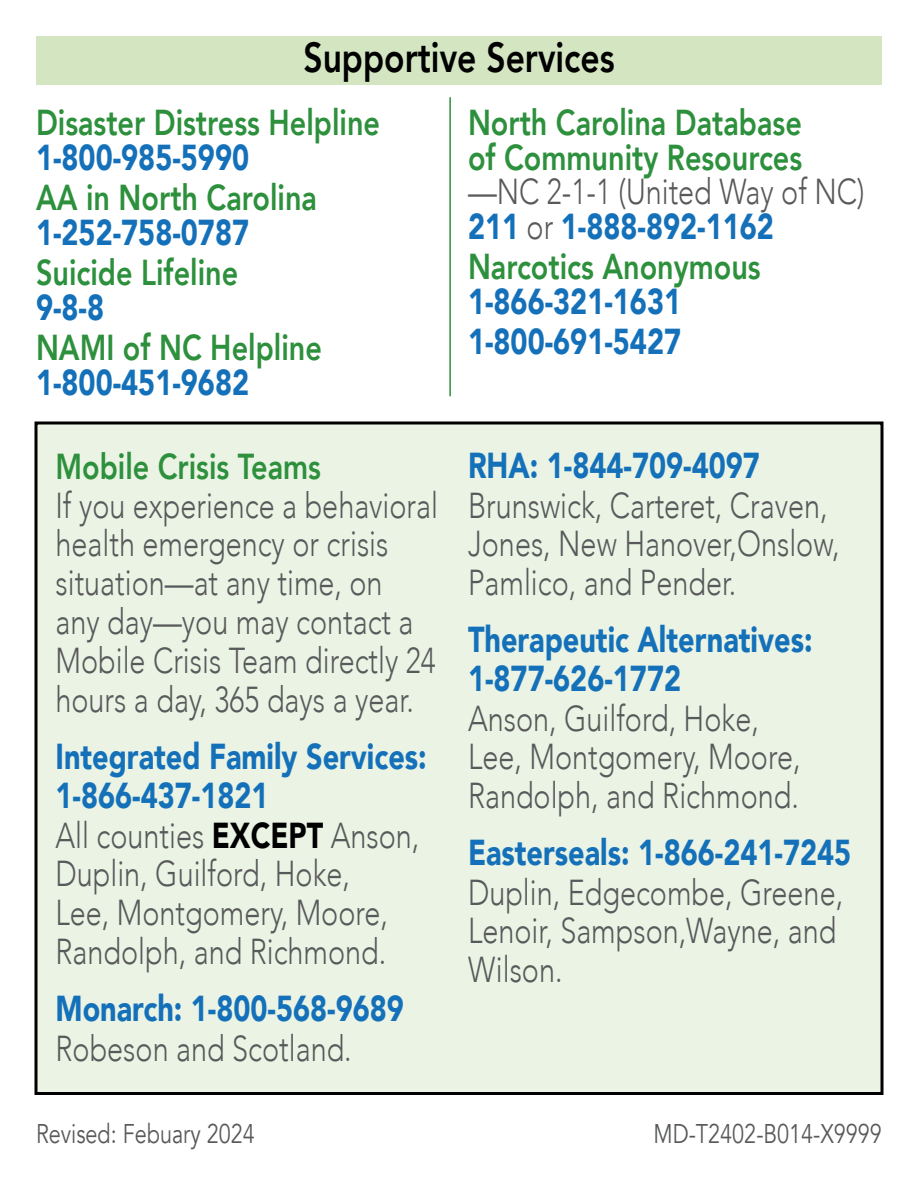
<style>
.page{position:relative;width:918px;height:1188px;background:#fff}
.page>*{position:absolute;margin:0;border:0;box-sizing:border-box;transform-origin:0 0}
.t1{font:800 42px "Avenir";color:#000;scale:.8 1}
.t2{font:300 36px/39px "Avenir";color:#58595b;scale:.8 1}
.t3{font:900 36px/39px "Avenir";color:#1471b9;scale:.8 1}
.t4{font:800 36px/34.5px "Avenir";color:#2d903c;scale:.8 1}
.t5{font:27px "Avenir";color:#58595b;scale:.8 1}
.s1{font-weight:900;color:#1471b9}
.s2{font-weight:900;color:#000}
</style>
<div class="page">
<div style="left:36px;top:423px;width:846px;height:671px;background:#ebf3e4"></div>
<div style="left:34px;top:422px;width:850px;height:673px;border:3px solid #000"></div>
<div style="left:36px;top:36px;width:846px;height:48px;background:#d4e5c2"></div>
<hr style="left:449px;top:97px;width:2px;height:299px;background:#2d903c">
<p class="t1" style="left:303px;top:25px;width:391px">Supportive Services</p>
<p class="t4" style="left:36px;top:105px;width:432px">Disaster Distress Helpline</p>
<p class="t3" style="left:36px;top:137px;width:268px">1-800-985-5990</p>
<p class="t4" style="left:36px;top:180px;width:353px">AA in North Carolina</p>
<p class="t3" style="left:36px;top:212px;width:268px">1-252-758-0787</p>
<p class="t4" style="left:36px;top:255px;width:254px">Suicide Lifeline</p>
<p class="t3" style="left:36px;top:287px;width:87px">9-8-8</p>
<p class="t4" style="left:36px;top:330px;width:359px">NAMI of NC Helpline</p>
<p class="t3" style="left:36px;top:362px;width:268px">1-800-451-9682</p>
<p class="t4" style="left:56px;top:449px;width:333px">Mobile Crisis Teams</p>
<p class="t2" style="left:56px;top:486px;width:480px">If you experience a behavioral health emergency or crisis situation—at any time, on<br>any day—you may contact a<br>Mobile Crisis Team directly 24 hours a day, 365 days a year.</p>
<p class="t2" style="left:56px;top:738px;width:466px"><span class="s1">Integrated Family Services:<br>1-866-437-1821<br></span>All counties <span class="s2">EXCEPT</span> Anson,<br>Duplin, Guilford, Hoke,<br>Lee, Montgomery, Moore,<br>Randolph, and Richmond.</p>
<p class="t3" style="left:56px;top:988px;width:437px">Monarch: 1-800-568-9689</p>
<p class="t2" style="left:56px;top:1029px;width:372px">Robeson and Scotland.</p>
<p class="t4" style="left:468px;top:105px;width:419px">North Carolina Database of Community Resources</p>
<p class="t2" style="left:468px;top:174px;width:497px;line-height:34.5px">—NC 2-1-1 (United Way of NC)<br><span class="s1">211</span> or <span class="s1">1-888-892-1162</span></p>
<p class="t4" style="left:468px;top:249px;width:367px">Narcotics Anonymous</p>
<p class="t3" style="left:468px;top:280px;width:268px;line-height:40.5px">1-866-321-1631<br>1-800-691-5427</p>
<p class="t3" style="left:468px;top:446px;width:367px">RHA: 1-844-709-4097</p>
<p class="t2" style="left:468px;top:486px;width:466px">Brunswick, Carteret, Craven,<br>Jones, New Hanover,Onslow,<br>Pamlico, and Pender.</p>
<p class="t3" style="left:468px;top:620px;width:432px">Therapeutic Alternatives:<br>1-877-626-1772</p>
<p class="t2" style="left:468px;top:699px;width:417px">Anson, Guilford, Hoke,<br>Lee, Montgomery, Moore,<br>Randolph, and Richmond.</p>
<p class="t3" style="left:468px;top:832px;width:481px">Easterseals: 1-866-241-7245</p>
<p class="t2" style="left:468px;top:873px;width:470px">Duplin, Edgecombe, Greene,<br>Lenoir, Sampson,Wayne, and<br>Wilson.</p>
<p class="t5" style="left:36px;top:1118px;width:275px">Revised: Febuary 2024</p>
<p class="t5" style="left:653px;top:1118px;width:287px">MD-T2402-B014-X9999</p>
</div>
